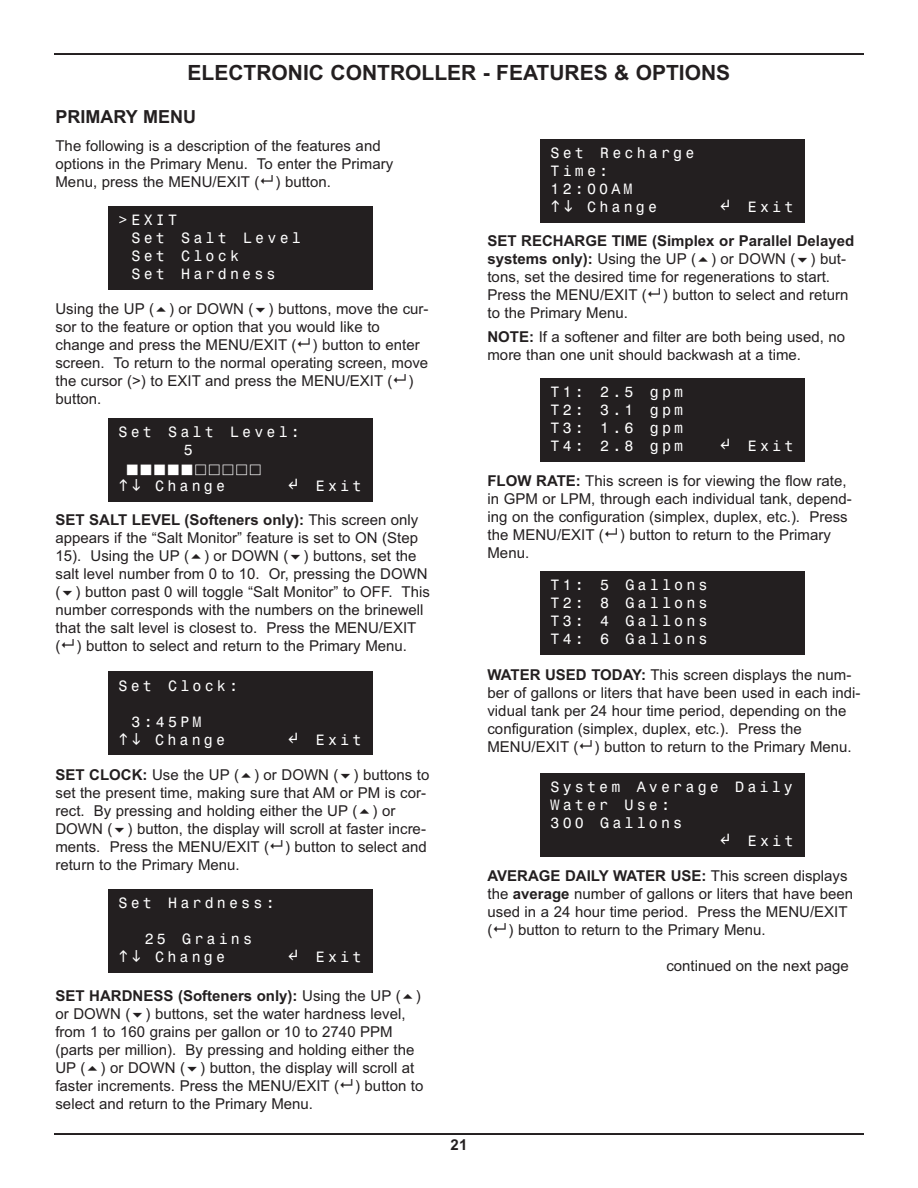
<style>
.page{position:relative;width:918px;height:1188px;background:#fff}
.page>*{position:absolute;margin:0;border:0;box-sizing:border-box;transform-origin:0 0}
.t1{font:700 21px "Arial";color:#231f20}
.t2{font:700 18px "Arial";color:#231f20}
.t3{font:15px/18px "Arial";color:#231f20}
.t4{font:15px/18px "Monospace 821 BT";letter-spacing:.21em;color:#fff}
.t5{font:700 15px "Arial";color:#231f20}
.s1{font-family:"Cambria Math";font-size:19.5px}
.s2{font-weight:700}
</style>
<div class="page">
<hr style="left:54px;top:54px;width:810px;height:1px;background:#231f20">
<hr style="left:54px;top:1134px;width:810px;height:1px;background:#231f20">
<div style="left:108px;top:672px;width:265px;height:83px;background:#231f20"></div>
<div style="left:108px;top:889px;width:265px;height:83px;background:#231f20"></div>
<div style="left:540px;top:140px;width:265px;height:83px;background:#231f20"></div>
<div style="left:540px;top:378px;width:265px;height:83px;background:#231f20"></div>
<div style="left:540px;top:572px;width:265px;height:83px;background:#231f20"></div>
<div style="left:540px;top:773px;width:265px;height:83px;background:#231f20"></div>
<div style="left:108px;top:418px;width:265px;height:84px;background:#231f20"></div>
<div style="left:108px;top:206px;width:265px;height:83px;background:#231f20"></div>
<h1 class="t1" style="left:188px;top:60px;width:544px">ELECTRONIC CONTROLLER - FEATURES &amp; OPTIONS</h1>
<p class="t2" style="left:56px;top:106px;width:142px">PRIMARY MENU</p>
<p class="t3" style="left:56px;top:137px;width:339px">The following is a description of the features and options in the Primary Menu. To enter the Primary<br>Menu, press the MENU/EXIT ( ) button.</p>
<p class="t4" style="left:550px;top:144px;width:146px">Set Recharge</p>
<p class="t4" style="left:550px;top:162px;width:59px">Time:</p>
<p class="t4" style="left:550px;top:180px;width:84px">12:00AM</p>
<p class="t4" style="left:587px;top:198px;width:71px">Change</p>
<p class="t4" style="left:720px;top:198px;width:75px"><span class="s1">↵</span> Exit</p>
<p class="t4" style="left:132px;top:211px;width:171px;text-indent:-13px">&gt;EXIT<br>Set Salt Level<br>Set Clock<br>Set Hardness</p>
<p class="t3" style="left:487px;top:232px;width:368px"><span class="s2">SET RECHARGE TIME (Simplex or Parallel Delayed systems only):</span> Using the UP ( ) or DOWN ( ) but&shy;tons, set the desired time for regenerations to start.<br>Press the MENU/EXIT ( ) button to select and return to the Primary Menu.</p>
<p class="t3" style="left:487px;top:328px;width:359px"><span class="s2">NOTE:</span> If a softener and filter are both being used, no more than one unit should backwash at a time.</p>
<p class="t4" style="left:550px;top:383px;width:134px;text-align:justify">T1: 2.5 gpm T2: 3.1 gpm T3: 1.6 gpm T4: 2.8 gpm</p>
<p class="t3" style="left:55px;top:300px;width:375px">Using the UP ( ) or DOWN ( ) buttons, move the cur&shy;sor to the feature or option that you would like to change and press the MENU/EXIT ( ) button to enter screen. To return to the normal operating screen, move the cursor (&gt;) to EXIT and press the MENU/EXIT ( ) button.</p>
<p class="t4" style="left:184px;top:423px;width:118px;text-indent:-65px">Set Salt Level:<br>5</p>
<p class="t4" style="left:155px;top:477px;width:71px">Change</p>
<p class="t4" style="left:288px;top:477px;width:75px"><span class="s1">↵</span> Exit</p>
<p class="t3" style="left:56px;top:511px;width:376px"><span class="s2">SET SALT LEVEL (Softeners only):</span> This screen only appears if the “Salt Monitor” feature is set to ON (Step 15). Using the UP ( ) or DOWN ( ) buttons, set the salt level number from 0 to 10. Or, pressing the DOWN ( ) button past 0 will toggle “Salt Monitor” to OFF. This number corresponds with the numbers on the brinewell that the salt level is closest to. Press the MENU/EXIT<br>( ) button to select and return to the Primary Menu.</p>
<p class="t4" style="left:720px;top:437px;width:75px"><span class="s1">↵</span> Exit</p>
<p class="t3" style="left:487px;top:471px;width:366px"><span class="s2">FLOW RATE:</span> This screen is for viewing the flow rate, in GPM or LPM, through each individual tank, depend&shy;ing on the configuration (simplex, duplex, etc.). Press the MENU/EXIT ( ) button to return to the Primary Menu.</p>
<p class="t4" style="left:550px;top:576px;width:159px;text-align:justify">T1: 5 Gallons T2: 8 Gallons T3: 4 Gallons T4: 6 Gallons</p>
<p class="t4" style="left:118px;top:676px;width:121px">Set Clock:</p>
<p class="t4" style="left:155px;top:712px;width:71px;text-indent:-24px">3:45PM<br>Change</p>
<p class="t4" style="left:288px;top:730px;width:75px"><span class="s1">↵</span> Exit</p>
<p class="t3" style="left:55px;top:766px;width:375px"><span class="s2">SET CLOCK:</span> Use the UP ( ) or DOWN ( ) buttons to set the present time, making sure that AM or PM is cor&shy;rect. By pressing and holding either the UP ( ) or DOWN ( ) button, the display will scroll at faster incre&shy;ments. Press the MENU/EXIT ( ) button to select and return to the Primary Menu.</p>
<p class="t4" style="left:118px;top:894px;width:158px">Set Hardness:</p>
<p class="t4" style="left:155px;top:930px;width:98px;text-indent:-11px">25 Grains<br>Change</p>
<p class="t4" style="left:288px;top:948px;width:75px"><span class="s1">↵</span> Exit</p>
<p class="t3" style="left:55px;top:986px;width:369px"><span class="s2">SET HARDNESS (Softeners only):</span> Using the UP ( ) or DOWN ( ) buttons, set the water hardness level, from 1 to 160 grains per gallon or 10 to 2740 PPM (parts per million). By pressing and holding either the UP ( ) or DOWN ( ) button, the display will scroll at faster increments. Press the MENU/EXIT ( ) button to select and return to the Primary Menu.</p>
<p class="t5" style="left:451px;top:1136px;width:18px">21</p>
<p class="t3" style="left:487px;top:665px;width:375px"><span class="s2">WATER USED TODAY:</span> This screen displays the num&shy;ber of gallons or liters that have been used in each indi&shy;vidual tank per 24 hour time period, depending on the configuration (simplex, duplex, etc.). Press the MENU/EXIT ( ) button to return to the Primary Menu.</p>
<p class="t4" style="left:550px;top:778px;width:244px">System Average Daily</p>
<p class="t4" style="left:550px;top:796px;width:121px">Water Use:</p>
<p class="t4" style="left:550px;top:814px;width:133px">300 Gallons</p>
<p class="t4" style="left:720px;top:832px;width:75px"><span class="s1">↵</span> Exit</p>
<p class="t3" style="left:487px;top:867px;width:367px"><span class="s2">AVERAGE DAILY WATER USE:</span> This screen displays the <span class="s2">average</span> number of gallons or liters that have been used in a 24 hour time period. Press the MENU/EXIT ( ) button to return to the Primary Menu.</p>
<p class="t3" style="left:666px;top:957px;width:184px">continued on the next page</p>
</div>
